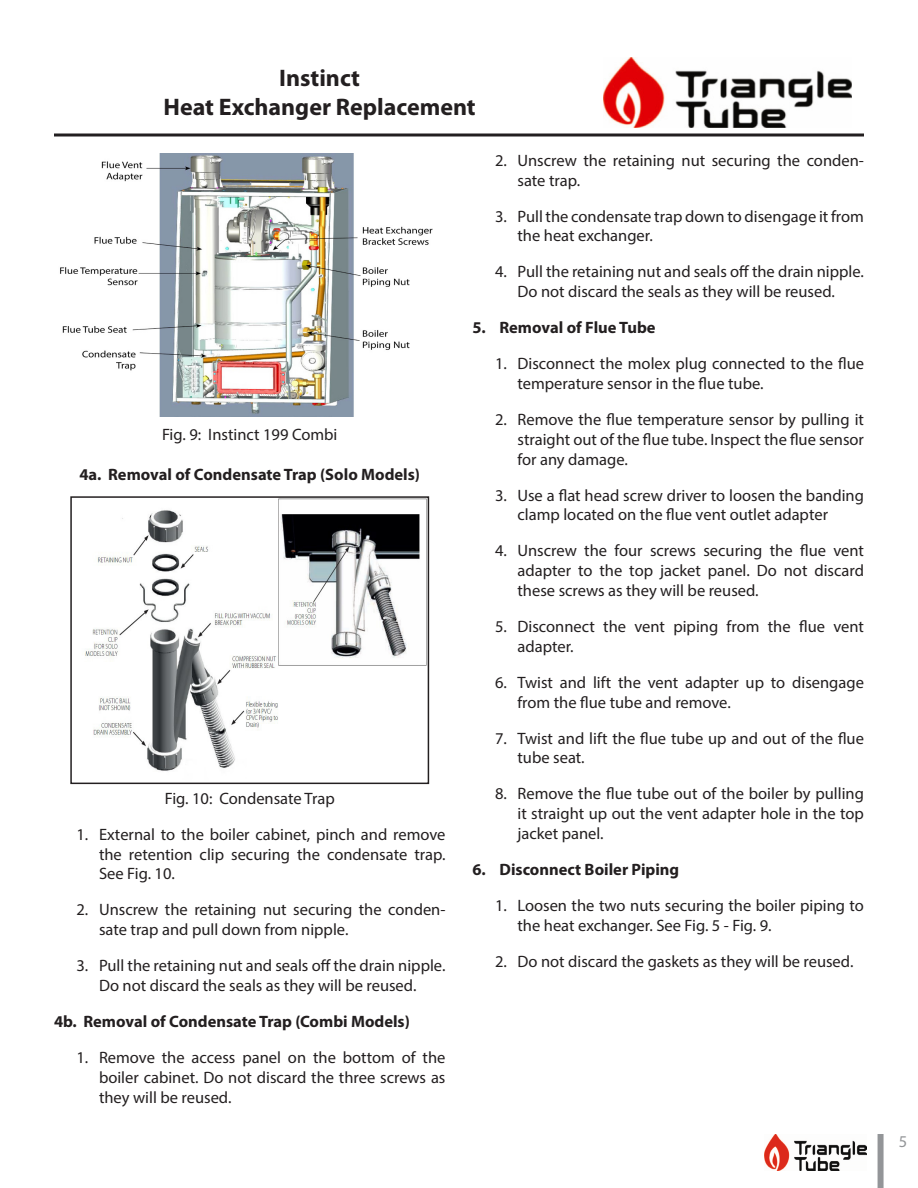
<style>
.page{position:relative;width:918px;height:1188px;background:#fff}
.page>*{position:absolute;margin:0;border:0;box-sizing:border-box;transform-origin:0 0}
.t1{font:700 24px/28.8px "Myriad Pro";color:#231f20;text-align:center}
.t2{font:16.5px/19.8px "Myriad Pro";color:#231f20}
.List_Level_1{font:700 16.5px "Myriad Pro";color:#231f20}
.Figure{font:700 16.5px "Myriad Pro";color:#231f20}
.t3{font:16.5px "Myriad Pro";color:#939598}
</style>
<div class="page">
<hr style="left:54px;top:134px;width:810px;height:2px;background:#231f20">
<img style="left:604px;top:57px;width:247px;height:70px">
<div style="left:878px;top:1134px;width:6px;height:54px;background:#939598"></div>
<img style="left:764px;top:1134px;width:102px;height:36px">
<img style="left:60px;top:153px;width:373px;height:263px">
<img style="left:85px;top:499px;width:341px;height:272px">
<div style="left:70px;top:496px;width:359px;height:288px;border:2px solid #231f20"></div>
<h1 class="t1" style="left:164px;top:64px;width:314px">Instinct<br>Heat Exchanger Replacement</h1>
<p class="t2" style="left:162px;top:424px;width:177px">Fig. 9: Instinct 199 Combi</p>
<p class="Figure" style="left:79px;top:465px;width:342px">4a. Removal of Condensate Trap (Solo Models)</p>
<p class="t2" style="left:165px;top:788px;width:172px">Fig. 10: Condensate Trap</p>
<p class="t2" style="left:99px;top:824px;width:348px;text-align:justify;text-indent:-22px">1. External to the boiler cabinet, pinch and remove the retention clip securing the condensate trap.<br>See Fig. 10.</p>
<p class="t2" style="left:99px;top:900px;width:348px;text-indent:-22px">2. Unscrew the retaining nut securing the conden&shy;sate trap and pull down from nipple.</p>
<p class="t2" style="left:76px;top:956px;width:370px;text-align:center">3. Pull the retaining nut and seals off the drain nipple.<br>Do not discard the seals as they will be reused.</p>
<p class="List_Level_1" style="left:54px;top:1012px;width:357px">4b. Removal of Condensate Trap (Combi Models)</p>
<p class="t2" style="left:99px;top:1047px;width:348px;text-align:justify;text-indent:-22px">1. Remove the access panel on the bottom of the boiler cabinet. Do not discard the three screws as they will be reused.</p>
<p class="t2" style="left:518px;top:150px;width:348px;text-indent:-22px">2. Unscrew the retaining nut securing the conden&shy;sate trap.</p>
<p class="t2" style="left:518px;top:206px;width:348px;text-indent:-22px">3. Pull the condensate trap down to disengage it from the heat exchanger.</p>
<p class="t2" style="left:495px;top:262px;width:370px;text-align:center">4. Pull the retaining nut and seals off the drain nipple.<br>Do not discard the seals as they will be reused.</p>
<p class="List_Level_1" style="left:472px;top:318px;width:185px">5. Removal of Flue Tube</p>
<p class="t2" style="left:518px;top:353px;width:348px;text-indent:-22px">1. Disconnect the molex plug connected to the flue temperature sensor in the flue tube.</p>
<p class="t2" style="left:518px;top:409px;width:348px;text-align:justify;text-indent:-22px">2. Remove the flue temperature sensor by pulling it straight out of the flue tube. Inspect the flue sensor for any damage.</p>
<p class="t2" style="left:518px;top:485px;width:348px;text-indent:-22px">3. Use a flat head screw driver to loosen the banding clamp located on the flue vent outlet adapter</p>
<p class="t2" style="left:518px;top:541px;width:348px;text-align:justify;text-indent:-22px">4. Unscrew the four screws securing the flue vent adapter to the top jacket panel. Do not discard these screws as they will be reused.</p>
<p class="t2" style="left:518px;top:616px;width:348px;text-indent:-22px">5. Disconnect the vent piping from the flue vent adapter.</p>
<p class="t2" style="left:518px;top:672px;width:348px;text-indent:-22px">6. Twist and lift the vent adapter up to disengage from the flue tube and remove.</p>
<p class="t2" style="left:518px;top:728px;width:348px;text-indent:-22px">7. Twist and lift the flue tube up and out of the flue tube seat.</p>
<p class="t2" style="left:518px;top:784px;width:348px;text-align:justify;text-indent:-22px">8. Remove the flue tube out of the boiler by pulling it straight up out the vent adapter hole in the top jacket panel.</p>
<p class="List_Level_1" style="left:472px;top:860px;width:208px">6. Disconnect Boiler Piping</p>
<p class="t2" style="left:518px;top:895px;width:348px;text-indent:-22px">1. Loosen the two nuts securing the boiler piping to the heat exchanger. See Fig. 5 - Fig. 9.</p>
<p class="t2" style="left:495px;top:951px;width:360px">2. Do not discard the gaskets as they will be reused.</p>
<p class="t3" style="left:899px;top:1132px;width:10px">5</p>
</div>
